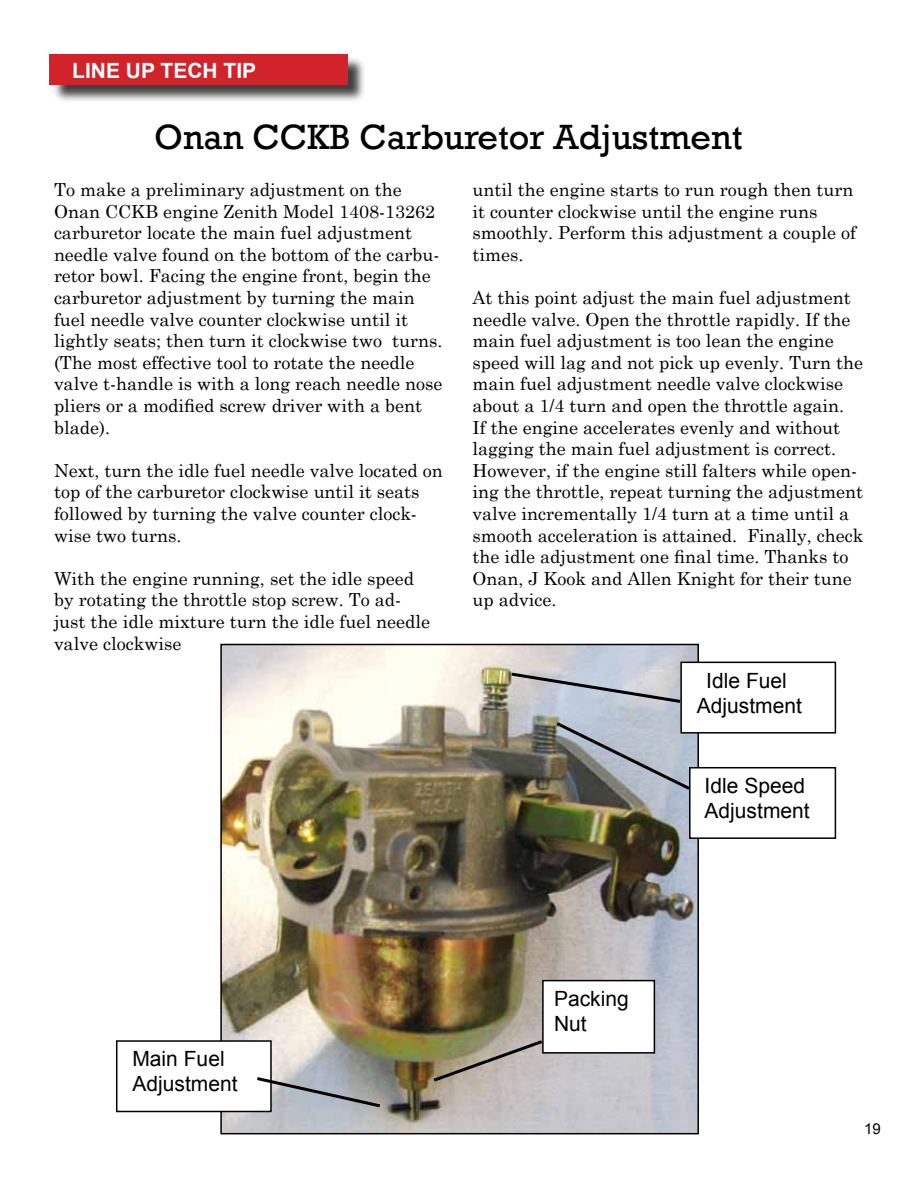
<style>
.page{position:relative;width:918px;height:1188px;background:#fff}
.page>*{position:absolute;margin:0;border:0;box-sizing:border-box;transform-origin:0 0}
.t1{font:36px "Rockwell";color:#000}
.t2{font:21px/25.2px "Arial";color:#000}
.t3{font:700 21px "Arial";color:#fff}
.t4{font:18px/21.6px "Century Schoolbook";color:#000}
.t5{font:15px "Arial";color:#000}
</style>
<div class="page">
<img style="left:223px;top:647px;width:473px;height:484px">
<div style="left:220px;top:644px;width:479px;height:490px;border:2px solid #000"></div>
<div style="left:52px;top:56px;width:315px;height:47px;background:#000;opacity:.75"></div>
<div style="left:50px;top:54px;width:298px;height:30px;background:#d2232a"></div>
<div style="left:681px;top:662px;width:154px;height:71px;background:#fff"></div>
<div style="left:680px;top:662px;width:156px;height:72px;border:2px solid #000"></div>
<svg style="left:508px;top:671px;width:175px;height:34px;background:#b5bac1"></svg>
<div style="left:690px;top:768px;width:145px;height:70px;background:#fff"></div>
<div style="left:689px;top:767px;width:147px;height:72px;border:2px solid #000"></div>
<svg style="left:553px;top:720px;width:140px;height:72px;background:#999fa5"></svg>
<div style="left:543px;top:981px;width:111px;height:72px;background:#fff"></div>
<div style="left:542px;top:980px;width:113px;height:74px;border:2px solid #000"></div>
<div style="left:117px;top:1041px;width:154px;height:70px;background:#fff"></div>
<div style="left:116px;top:1040px;width:156px;height:72px;border:2px solid #000"></div>
<svg style="left:430px;top:1038px;width:115px;height:46px;background:#a49e8c"></svg>
<svg style="left:257px;top:1075px;width:126px;height:34px;background:#a5a9ad"></svg>
<p class="t3" style="left:72px;top:56px;width:185px">LINE UP TECH TIP</p>
<h1 class="t1" style="left:154px;top:116px;width:590px">Onan CCKB Carburetor Adjustment</h1>
<p class="t4" style="left:54px;top:177px;width:390px">To make a preliminary adjustment on the Onan CCKB engine Zenith Model 1408-13262 carburetor locate the main fuel adjustment needle valve found on the bottom of the carbu&shy;retor bowl. Facing the engine front, begin the carburetor adjustment by turning the main fuel needle valve counter clockwise until it lightly seats; then turn it clockwise two turns. (The most effective tool to rotate the needle valve t-handle is with a long reach needle nose pliers or a modified screw driver with a bent blade).</p>
<p class="t4" style="left:54px;top:458px;width:390px">Next, turn the idle fuel needle valve located on top of the carburetor clockwise until it seats followed by turning the valve counter clock&shy;wise two turns.</p>
<p class="t4" style="left:54px;top:566px;width:378px">With the engine running, set the idle speed by rotating the throttle stop screw. To ad&shy;just the idle mixture turn the idle fuel needle valve clockwise</p>
<p class="t4" style="left:472px;top:177px;width:385px">until the engine starts to run rough then turn it counter clockwise until the engine runs smoothly. Perform this adjustment a couple of times.</p>
<p class="t4" style="left:472px;top:285px;width:393px">At this point adjust the main fuel adjustment needle valve. Open the throttle rapidly. If the main fuel adjustment is too lean the engine speed will lag and not pick up evenly. Turn the main fuel adjustment needle valve clockwise about a 1/4 turn and open the throttle again.<br>If the engine accelerates evenly and without lagging the main fuel adjustment is correct.<br>However, if the engine still falters while open&shy;ing the throttle, repeat turning the adjustment valve incrementally 1/4 turn at a time until a smooth acceleration is attained. Finally, check the idle adjustment one final time. Thanks to Onan, J Kook and Allen Knight for their tune up advice.</p>
<p class="t2" style="left:697px;top:668px;width:107px;text-align:center">Idle Fuel<br>Adjustment</p>
<p class="t2" style="left:705px;top:773px;width:107px">Idle Speed<br>Adjustment</p>
<p class="t2" style="left:132px;top:1046px;width:107px">Main Fuel<br>Adjustment</p>
<p class="t2" style="left:554px;top:986px;width:76px">Packing<br>Nut</p>
<p class="t5" style="left:864px;top:1119px;width:18px">19</p>
</div>
